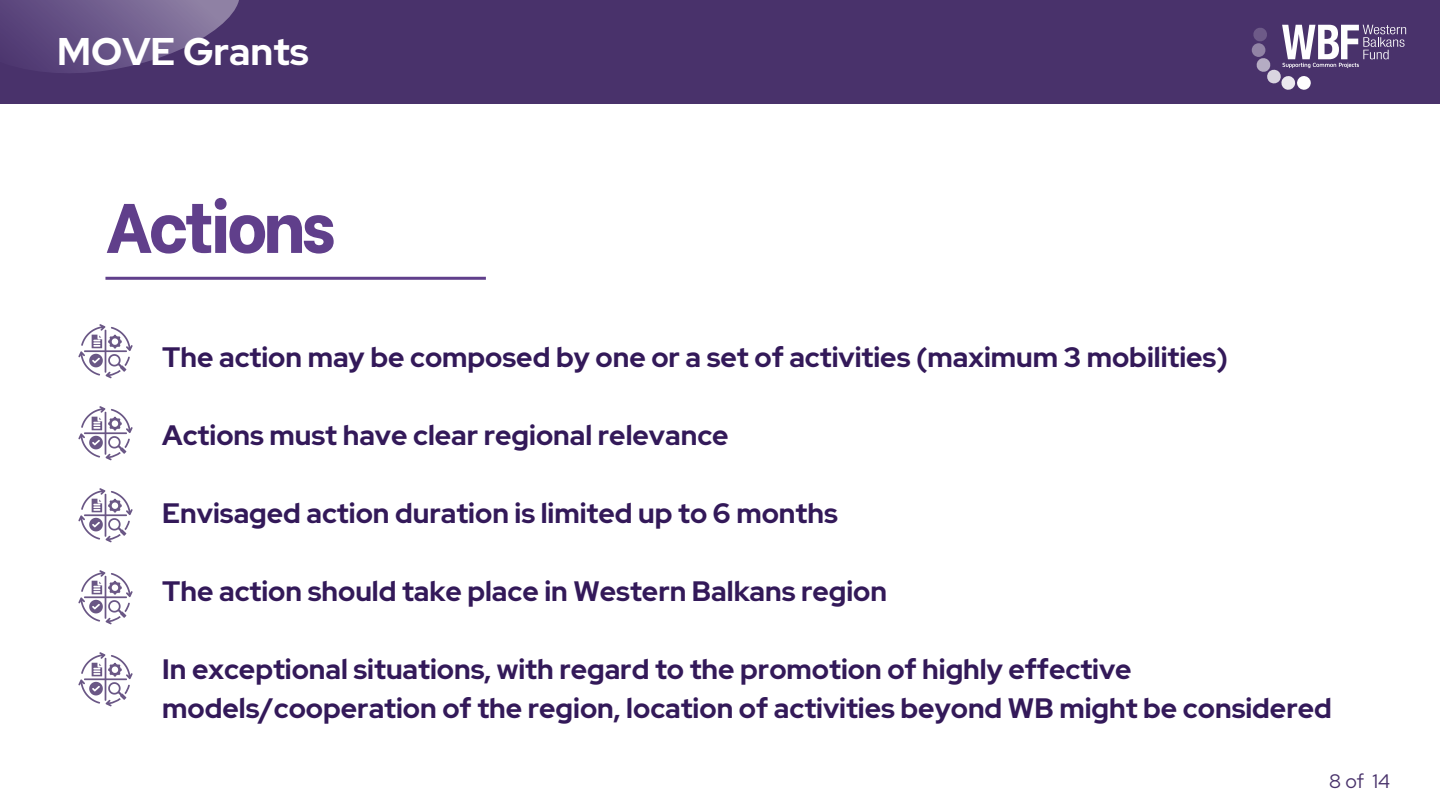
<style>
.page{position:relative;width:1440px;height:810px;background:#fff}
.page>*{position:absolute;margin:0;border:0;box-sizing:border-box;transform-origin:0 0}
.t1{font:800 70px "Be Vietnam";letter-spacing:-.06em;color:#603f8b}
.t2{font:700 38.5px "Red Hat Display";color:#fff}
.t3{font:700 28px/39px "Red Hat Display";color:#331959}
.t4{font:19.4px "Red Hat Display";color:#49326b}
</style>
<div class="page">
<hr style="left:105px;top:277px;width:381px;height:3px;background:#603f8b">
<div style="left:0;top:0;width:1440px;height:104px;background:#49326b"></div>
<svg style="left:0;top:0;width:239px;height:73px"></svg>
<svg style="left:1253px;top:25px;width:153px;height:65px"></svg>
<svg style="left:78px;top:324px;width:54px;height:54px"></svg>
<svg style="left:78px;top:406px;width:54px;height:54px"></svg>
<svg style="left:78px;top:488px;width:54px;height:54px"></svg>
<svg style="left:78px;top:570px;width:54px;height:54px"></svg>
<svg style="left:78px;top:652px;width:54px;height:54px"></svg>
<p class="t2" style="left:57px;top:26px;width:253px">MOVE Grants</p>
<p class="t1" style="left:105px;top:169px;width:232px">Actions</p>
<p class="t3" style="left:162px;top:337px;width:1067px">The action may be composed by one or a set of activities (maximum 3 mobilities)</p>
<p class="t3" style="left:162px;top:415px;width:568px">Actions must have clear regional relevance</p>
<p class="t3" style="left:162px;top:493px;width:677px">Envisaged action duration is limited up to 6 months</p>
<p class="t3" style="left:162px;top:571px;width:726px">The action should take place in Western Balkans region</p>
<p class="t3" style="left:162px;top:649px;width:1171px">In exceptional situations, with regard to the promotion of highly effective models/cooperation of the region, location of activities beyond WB might be considered</p>
<p class="t4" style="left:1329px;top:769px;width:62px">8of 14</p>
</div>
